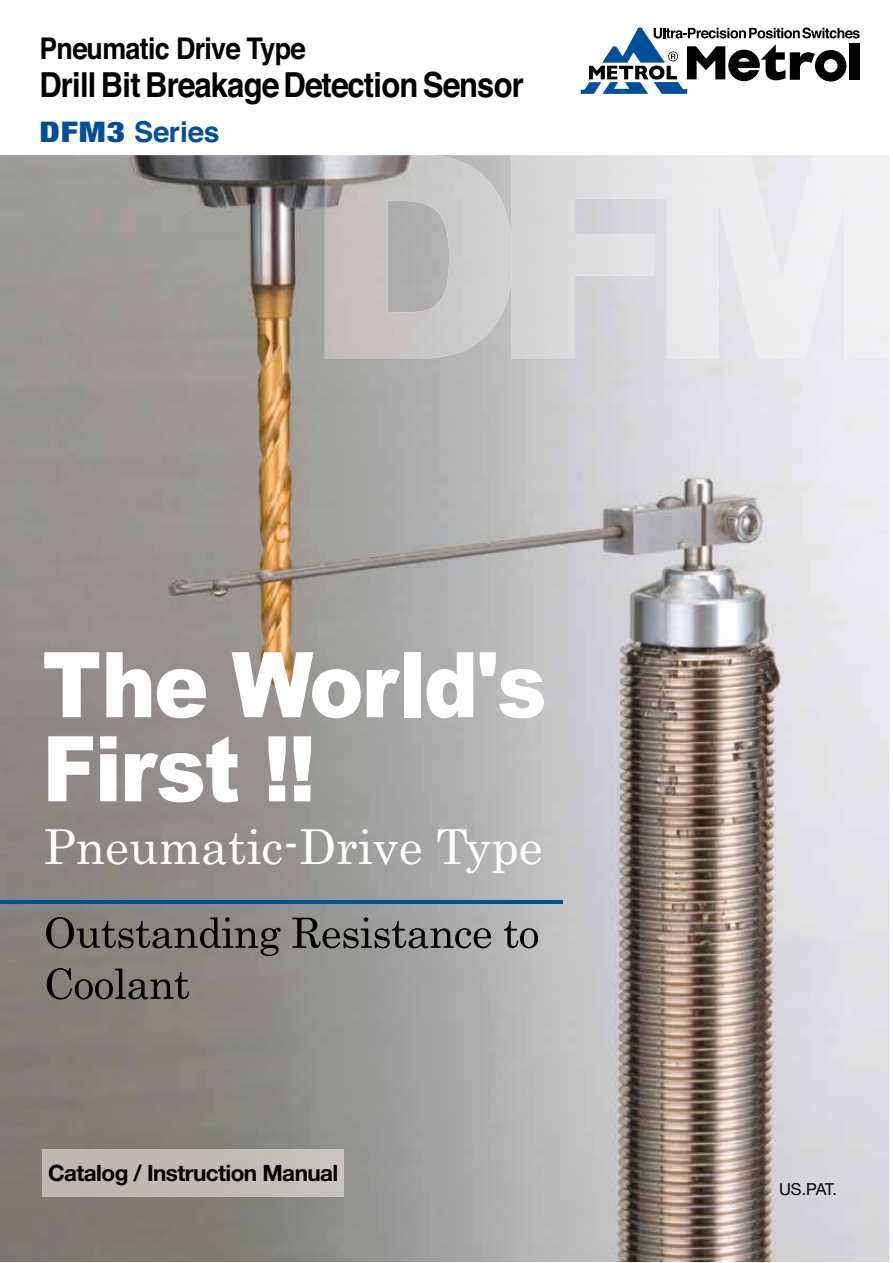
<style>
.page{position:relative;width:893px;height:1263px;background:#fff}
.page>*{position:absolute;margin:0;border:0;box-sizing:border-box;transform-origin:0 0}
.t1{font:900 90.75px/84.2px "Arial";letter-spacing:-.025em;color:#fff;scale:.9 1}
.t2{font:48px "Century";color:#fff}
.t3{font:700 34.35px "Helvetica";letter-spacing:-.025em;color:#000;scale:.9 1}
.t4{font:700 29.85px "Helvetica";letter-spacing:-.025em;color:#000;scale:.9 1}
.t5{font:700 28.5px "Helvetica";color:#004f9a}
.t6{font:700 22.5px "Helvetica Neue";letter-spacing:-.025em;color:#000}
.t7{font:16.5px "Helvetica Neue";color:#000}
.s1{font-family:"Helvetica Neue";font-weight:900;font-stretch:condensed}
</style>
<div class="page">
<svg style="left:581px;top:28px;width:279px;height:66px"></svg>
<img style="left:0;top:155px;width:889px;height:1107px">
<img style="left:325px;top:155px;width:342px;height:204px">
<svg style="left:512px;top:155px;width:155px;height:1px"></svg>
<div style="left:667px;top:155px;width:222px;height:204px;background:#ececee"></div>
<hr style="left:0;top:901px;width:562px;height:3px;background:#004f9a">
<img style="left:42px;top:1149px;width:302px;height:47px">
<img style="left:46px;top:917px;width:493px;height:39px">
<img style="left:46px;top:917px;width:463px;height:31px">
<img style="left:47px;top:968px;width:142px;height:31px">
<p class="t4" style="left:39px;top:24px;width:297px">Pneumatic Drive Type</p>
<p class="t3" style="left:39px;top:57px;width:540px">Drill Bit Breakage Detection Sensor</p>
<p class="t5" style="left:39px;top:109px;width:182px"><span class="s1">DFM3</span> Series</p>
<h1 class="t1" style="left:42px;top:640px;width:562px">The World's<br>First !!</h1>
<h2 class="t2" style="left:44px;top:806px;width:501px">Pneumatic-Drive Type</h2>
<p class="t6" style="left:48px;top:1155px;width:292px">Catalog / Instruction Manual</p>
<p class="t7" style="left:779px;top:1177px;width:60px">US.PAT.</p>
</div>
